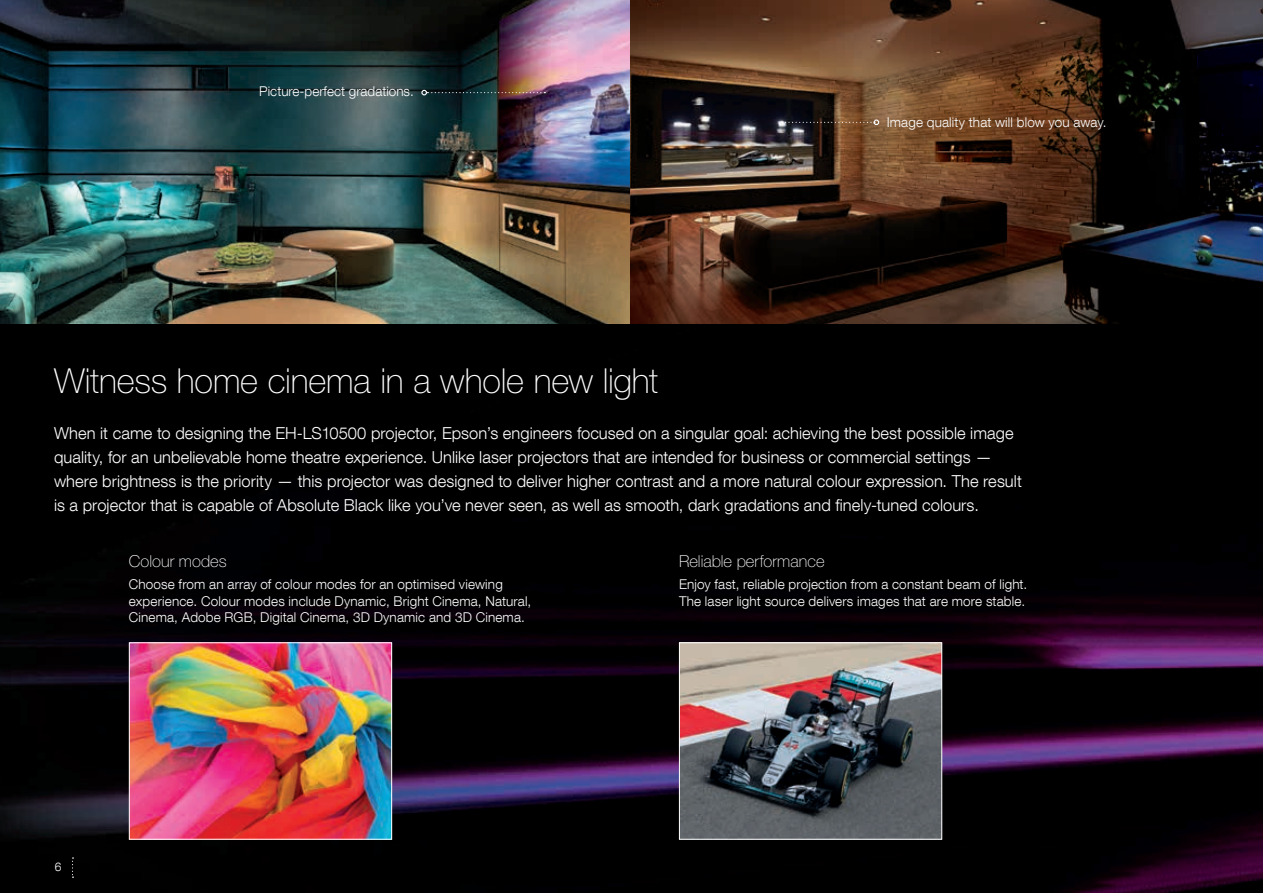
<style>
.page{position:relative;width:1263px;height:893px;background:#fff}
.page>*{position:absolute;margin:0;border:0;box-sizing:border-box;transform-origin:0 0}
.t1{font:100 34.5px "Helvetica Neue LT Pro";letter-spacing:-.005em;color:#fff}
.t2{font:300 16.5px/24px "Helvetica Neue LT Com";letter-spacing:.005em;color:#fff}
.t3{font:100 16.5px "Helvetica Neue LT Pro";color:#fff}
.t4{font:300 13.5px/16.2px "Helvetica Neue LT Com";letter-spacing:.01em;color:#fff}
.t5{font:300 12px "Helvetica Neue LT Com";color:#fff}
</style>
<div class="page">
<img style="left:0;top:0;width:1263px;height:893px">
<img style="left:131px;top:644px;width:259px;height:194px">
<div style="left:129px;top:642px;width:263px;height:198px;border:1px solid #fff"></div>
<img style="left:681px;top:644px;width:259px;height:194px">
<div style="left:679px;top:642px;width:263px;height:198px;border:1px solid #fff"></div>
<svg style="left:421px;top:90px;width:124px;height:5px"></svg>
<svg style="left:782px;top:120px;width:97px;height:5px"></svg>
<svg style="left:72px;top:857px;width:2px;height:21px"></svg>
<p class="t4" style="left:259px;top:83px;width:156px">Picture-perfect gradations.</p>
<p class="t4" style="left:887px;top:113px;width:221px">Image quality that will blow you away.</p>
<h1 class="t1" style="left:54px;top:361px;width:606px">Witness home cinema in a whole new light</h1>
<p class="t2" style="left:54px;top:420px;width:969px">When it came to designing the EH-LS10500 projector, Epson’s engineers focused on a singular goal: achieving the best possible image quality, for an unbelievable home theatre experience. Unlike laser projectors that are intended for business or commercial settings — where brightness is the priority — this projector was designed to deliver higher contrast and a more natural colour expression. The result is a projector that is capable of Absolute Black like you’ve never seen, as well as smooth, dark gradations and finely-tuned colours.</p>
<p class="t3" style="left:129px;top:552px;width:99px">Colour modes</p>
<p class="t4" style="left:129px;top:576px;width:404px">Choose from an array of colour modes for an optimised viewing experience. Colour modes include Dynamic, Bright Cinema, Natural,<br>Cinema, Adobe RGB, Digital Cinema, 3D Dynamic and 3D Cinema.</p>
<p class="t5" style="left:55px;top:859px;width:8px">6</p>
<p class="t3" style="left:679px;top:552px;width:147px">Reliable performance</p>
<p class="t4" style="left:679px;top:576px;width:350px">Enjoy fast, reliable projection from a constant beam of light.<br>The laser light source delivers images that are more stable.</p>
</div>
